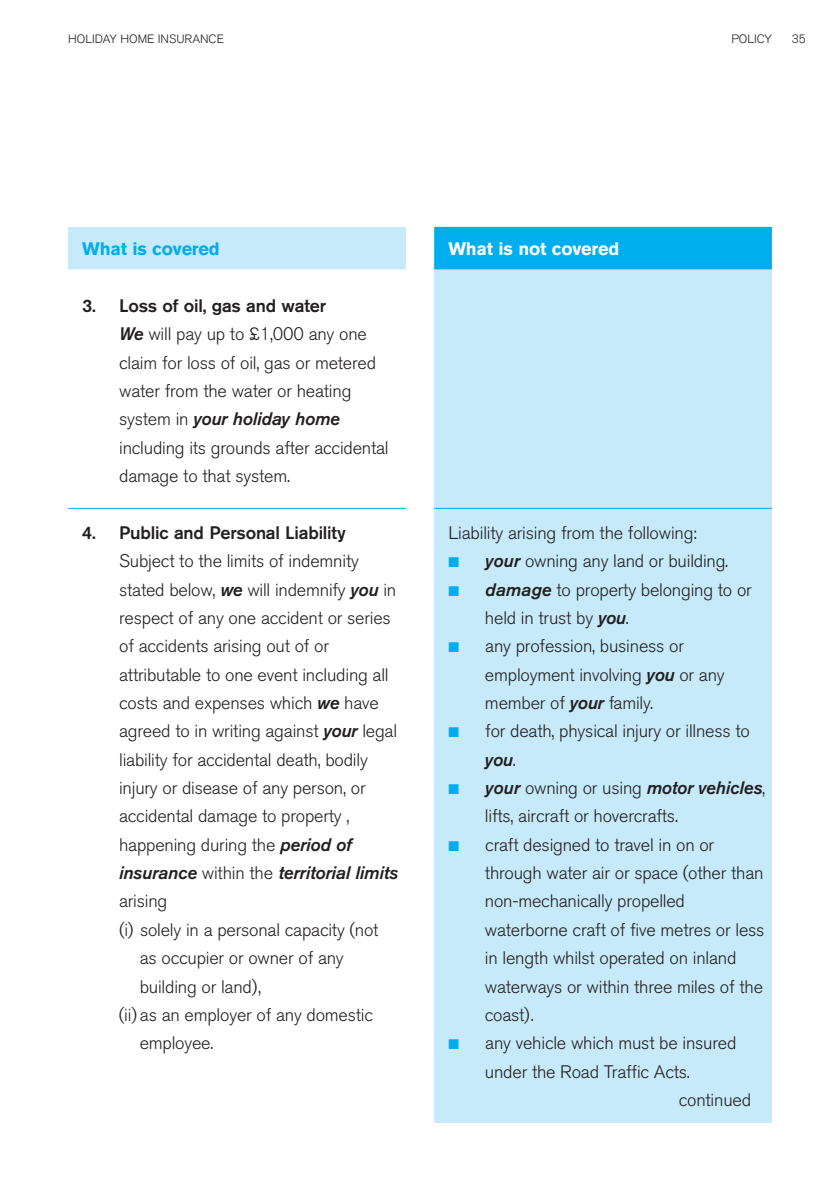
<style>
.page{position:relative;width:840px;height:1191px;background:#fff}
.page>*{position:absolute;margin:0;border:0;box-sizing:border-box;transform-origin:0 0}
.t1{font:300 18px/28.4px "Akzidenz Grotesk BQ";letter-spacing:-.01em;color:#231f20}
.t2{font:italic 18px "Akzidenz Grotesk BQ Med";letter-spacing:-.01em;color:#231f20}
.t3{font:500 18px "Akzidenz Grotesk BQ";letter-spacing:-.01em;color:#231f20}
.t4{font:700 18px "Akzidenz Grotesk BQ";letter-spacing:-.01em;color:#fff}
.t5{font:700 18px "Akzidenz Grotesk BQ";letter-spacing:-.01em;color:#00aeef}
.t6{font:300 12px "Akzidenz Grotesk BQ";color:#231f20}
.s1{font-weight:500}
.s2{font-family:"Akzidenz Grotesk BQ Med";font-weight:400;font-style:italic}
.s3{font-family:"Akzidenz Grotesk BQ";font-weight:300;font-style:normal}
.s4{color:#00aeef}
</style>
<div class="page">
<div style="left:434px;top:249px;width:337px;height:874px;background:#c6eafa"></div>
<div style="left:68px;top:227px;width:337px;height:42px;background:#c6eafa"></div>
<hr style="left:68px;top:508px;width:337px;height:1px;background:#00aeef">
<div style="left:434px;top:227px;width:337px;height:42px;background:#00aeef"></div>
<hr style="left:434px;top:508px;width:337px;height:1px;background:#00aeef">
<p class="t6" style="left:68px;top:34px;width:157px">HOLIDAY HOME INSURANCE</p>
<p class="t6" style="left:731px;top:34px;width:42px">POLICY</p>
<p class="t6" style="left:791px;top:34px;width:15px">35</p>
<p class="t5" style="left:82px;top:242px;width:139px">What is covered</p>
<p class="t1" style="left:119px;top:293px;width:258px;text-indent:-37px"><span class="s1">3. Loss of oil, gas and water<br></span><span class="s2">We</span> will pay up to £1,000 any one claim for loss of oil, gas or metered water from the water or heating</p>
<p class="t2" style="left:119px;top:413px;width:222px"><span class="s3">system in</span> your holiday home</p>
<p class="t1" style="left:119px;top:435px;width:271px">including its grounds after accidental damage to that system.</p>
<p class="t3" style="left:82px;top:526px;width:265px">4. Public and Personal Liability</p>
<p class="t1" style="left:119px;top:549px;width:279px">Subject to the limits of indemnity stated below, <span class="s2">we</span> will indemnify <span class="s2">you</span> in respect of any one accident or series of accidents arising out of or attributable to one event including all costs and expenses which <span class="s2">we</span> have agreed to in writing against <span class="s2">your</span> legal liability for accidental death, bodily injury or disease of any person, or accidental damage to property , happening during the <span class="s2">period of</span></p>
<p class="t2" style="left:119px;top:866px;width:280px">insurance <span class="s3">within the</span> territorial limits</p>
<p class="t1" style="left:119px;top:889px;width:50px">arising</p>
<p class="t1" style="left:119px;top:917px;width:261px">(i) solely in a personal capacity (not</p>
<p class="t1" style="left:140px;top:945px;width:205px">as occupier or owner of any</p>
<p class="t1" style="left:140px;top:974px;width:123px">building or land),</p>
<p class="t1" style="left:119px;top:1002px;width:255px">(ii) as an employer of any domestic</p>
<p class="t1" style="left:140px;top:1031px;width:75px">employee.</p>
<p class="t4" style="left:448px;top:242px;width:172px">What is not covered</p>
<p class="t1" style="left:448px;top:520px;width:250px">Liability arising from the following:</p>
<p class="t1" style="left:448px;top:549px;width:281px"><span class="s4">■</span> <span class="s2">your</span> owning any land or building.</p>
<p class="t1" style="left:484px;top:577px;width:268px;text-indent:-37px"><span class="s4">■</span> <span class="s2">damage</span> to property belonging to or held in trust by <span class="s2">you</span>.</p>
<p class="t1" style="left:484px;top:634px;width:241px;text-indent:-37px"><span class="s4">■</span> any profession, business or employment involving <span class="s2">you</span> or any member of <span class="s2">your</span> family.</p>
<p class="t1" style="left:448px;top:719px;width:303px"><span class="s4">■</span> for death, physical injury or illness to</p>
<p class="t2" style="left:484px;top:753px;width:32px">you<span class="s3">.</span></p>
<p class="t2" style="left:448px;top:781px;width:318px"><span class="s4">■</span> your <span class="s3">owning or using</span> motor vehicles<span class="s3">,</span></p>
<p class="t1" style="left:484px;top:804px;width:194px">lifts, aircraft or hovercrafts.</p>
<p class="t1" style="left:484px;top:832px;width:281px;text-indent:-36px"><span class="s4">■</span> craft designed to travel in on or through water air or space (other than non-mechanically propelled waterborne craft of five metres or less in length whilst operated on inland waterways or within three miles of the coast).</p>
<p class="t1" style="left:448px;top:1031px;width:289px"><span class="s4">■</span> any vehicle which must be insured</p>
<p class="t1" style="left:484px;top:1059px;width:206px">under the Road Traffic Acts.</p>
<p class="t1" style="left:678px;top:1087px;width:74px">continued</p>
</div>
